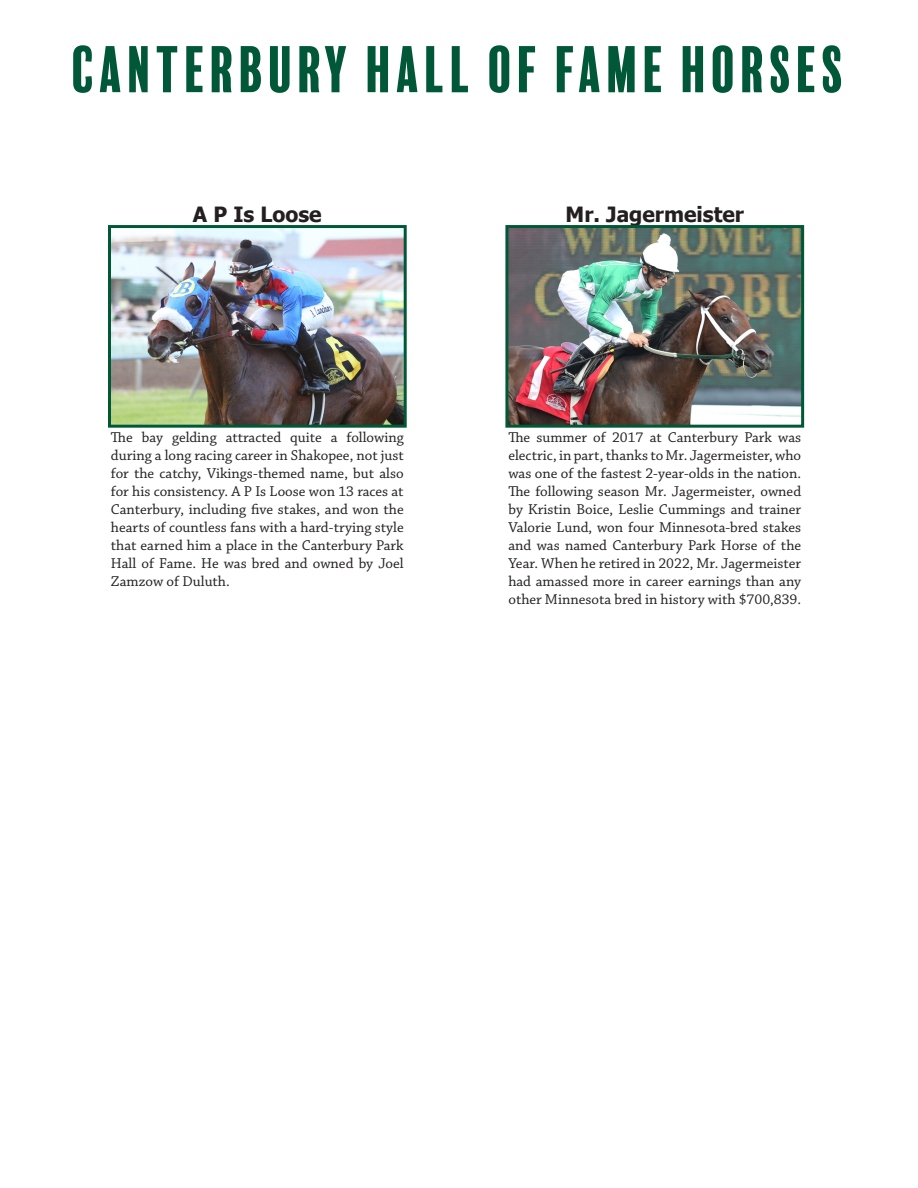
<style>
.page{position:relative;width:918px;height:1188px;background:#fff}
.page>*{position:absolute;margin:0;border:0;box-sizing:border-box;transform-origin:0 0}
.Ultimate_Heading{font:60px "Balboa Plus Fill";letter-spacing:.03em;color:#005838}
.Subheading{font:700 21px "Tahoma";color:#231f20}
.Date{font:15px/18px "Chaparral Pro";color:#231f20;text-align:justify}
</style>
<div class="page">
<img style="left:112px;top:229px;width:291px;height:195px">
<div style="left:108px;top:225px;width:299px;height:203px;border:3px solid #015836"></div>
<img style="left:509px;top:229px;width:291px;height:195px">
<div style="left:505px;top:225px;width:299px;height:203px;border:3px solid #015836"></div>
<p class="Ultimate_Heading" style="left:72px;top:36px;width:776px">CANTERBURY HALL OF FAME HORSES</p>
<p class="Subheading" style="left:193px;top:199px;width:130px">A P Is Loose</p>
<p class="Date" style="left:111px;top:429px;width:294px">The bay gelding attracted quite a following during a long racing career in Shakopee, not just for the catchy, Vikings-themed name, but also for his consistency. A P Is Loose won 13 races at Canterbury, including five stakes, and won the hearts of countless fans with a hard-trying style that earned him a place in the Canterbury Park Hall of Fame. He was bred and owned by Joel Zamzow of Duluth.</p>
<p class="Subheading" style="left:566px;top:199px;width:180px">Mr. Jagermeister</p>
<p class="Date" style="left:508px;top:429px;width:294px">The summer of 2017 at Canterbury Park was electric, in part, thanks to Mr. Jagermeister, who was one of the fastest 2-year-olds in the nation.<br>The following season Mr. Jagermeister, owned by Kristin Boice, Leslie Cummings and trainer Valorie Lund, won four Minnesota-bred stakes and was named Canterbury Park Horse of the Year. When he retired in 2022, Mr. Jagermeister had amassed more in career earnings than any other Minnesota bred in history with $700,839.</p>
</div>
